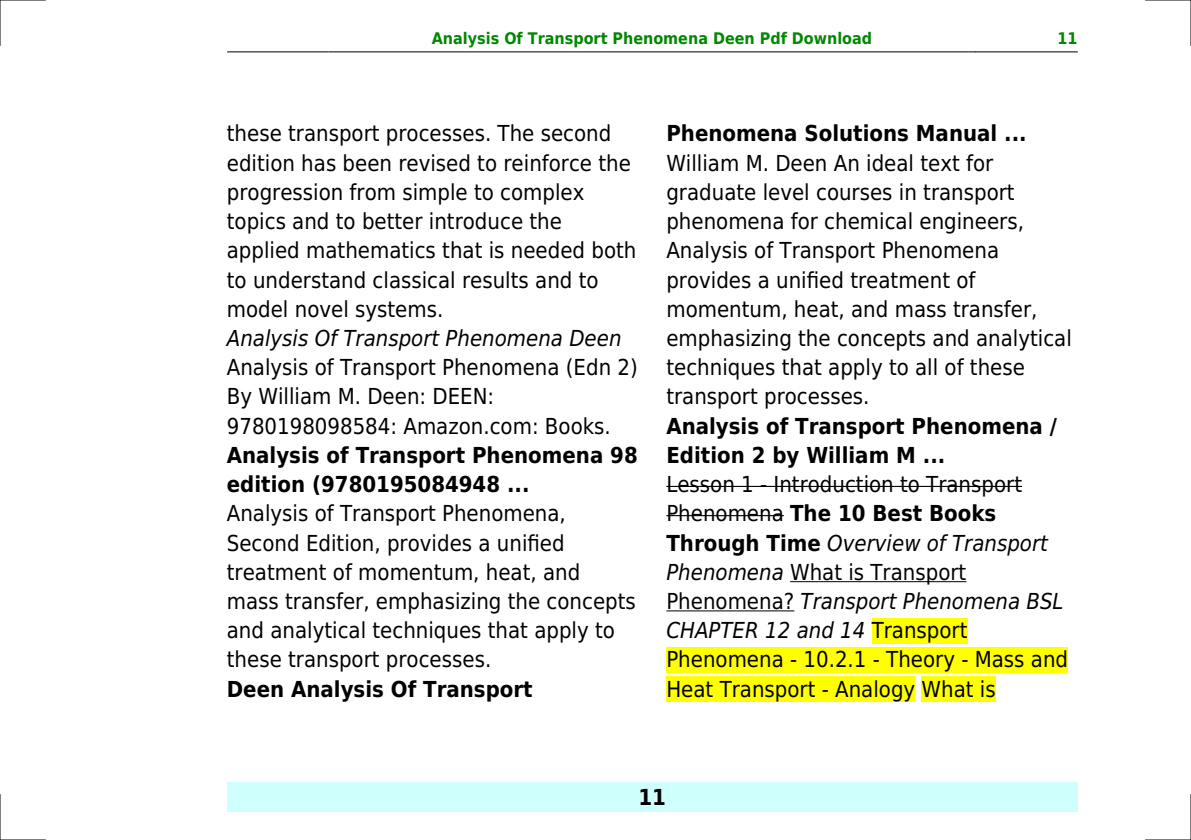
<style>
.page{position:relative;width:1191px;height:840px;background:#fff}
.page>*{position:absolute;margin:0;border:0;box-sizing:border-box;transform-origin:0 0}
.t1{font:22px/29.2px "DejaVu Sans Condensed";color:#000}
.t2{font:700 22px/29.2px "DejaVu Sans Condensed";color:#000}
.t3{font:italic 22px "DejaVu Sans Condensed";color:#000}
.t4{font:700 16px "DejaVu Sans Condensed";color:#080}
.s1{font-weight:700}
.s2{font-style:italic}
</style>
<div class="page">
<hr style="left:227px;top:51px;width:102px;height:1px;background:#000">
<hr style="left:329px;top:51px;width:645px;height:1px;background:#000">
<hr style="left:975px;top:51px;width:102px;height:1px;background:#000">
<div style="left:227px;top:782px;width:850px;height:29px;background:#cffffc"></div>
<hr style="left:666px;top:485px;width:356px;height:1px;background:#000">
<hr style="left:666px;top:515px;width:118px;height:1px;background:#000">
<hr style="left:790px;top:581px;width:176px;height:1px;background:#000">
<hr style="left:666px;top:610px;width:128px;height:1px;background:#000">
<div style="left:871px;top:617px;width:96px;height:26px;background:#ff0"></div>
<div style="left:666px;top:646px;width:402px;height:26px;background:#ff0"></div>
<div style="left:666px;top:676px;width:249px;height:25px;background:#ff0"></div>
<div style="left:921px;top:676px;width:74px;height:25px;background:#ff0"></div>
<hr style="left:0;top:0;width:45px;height:1px;background:#000">
<hr style="left:1145px;top:0;width:46px;height:1px;background:#000">
<hr style="left:0;top:839px;width:45px;height:1px;background:#000">
<hr style="left:1145px;top:839px;width:46px;height:1px;background:#000">
<hr style="left:0;top:0;width:1px;height:45px;background:#000">
<hr style="left:0;top:794px;width:1px;height:45px;background:#000">
<hr style="left:1190px;top:0;width:1px;height:45px;background:#000">
<hr style="left:1190px;top:794px;width:1px;height:45px;background:#000">
<p class="t4" style="left:432px;top:29px;width:442px">Analysis Of Transport Phenomena Deen Pdf Download</p>
<p class="t4" style="left:1057px;top:29px;width:22px">11</p>
<p class="t1" style="left:227px;top:119px;width:411px">these transport processes. The second edition has been revised to reinforce the progression from simple to complex topics and to better introduce the applied mathematics that is needed both to understand classical results and to model novel systems.</p>
<p class="t3" style="left:227px;top:325px;width:396px">Analysis Of Transport Phenomena Deen</p>
<p class="t1" style="left:227px;top:353px;width:412px">Analysis of Transport Phenomena (Edn 2)<br>By William M. Deen: DEEN:<br>9780198098584: Amazon.com: Books.</p>
<p class="t2" style="left:227px;top:440px;width:412px">Analysis of Transport Phenomena 98 edition (9780195084948 ...</p>
<p class="t1" style="left:227px;top:499px;width:410px">Analysis of Transport Phenomena, Second Edition, provides a unified treatment of momentum, heat, and mass transfer, emphasizing the concepts and analytical techniques that apply to these transport processes.</p>
<p class="t2" style="left:227px;top:674px;width:307px">Deen Analysis Of Transport</p>
<p class="t2" style="left:666px;top:119px;width:362px">Phenomena Solutions Manual ...</p>
<p class="t1" style="left:666px;top:148px;width:407px">William M. Deen An ideal text for graduate level courses in transport phenomena for chemical engineers, Analysis of Transport Phenomena provides a unified treatment of momentum, heat, and mass transfer, emphasizing the concepts and analytical techniques that apply to all of these transport processes.</p>
<p class="t2" style="left:666px;top:411px;width:392px">Analysis of Transport Phenomena /<br>Edition 2 by William M ...</p>
<p class="t1" style="left:666px;top:469px;width:403px">Lesson 1 - Introduction to Transport<br>Phenomena <span class="s1">The 10 Best Books<br>Through Time</span> <span class="s2">Overview of Transport<br>Phenomena</span> What is Transport<br>Phenomena? <span class="s2">Transport Phenomena BSL<br>CHAPTER 12 and 14</span> Transport<br>Phenomena - 10.2.1 - Theory - Mass and<br>Heat Transport - Analogy What is</p>
<p class="t2" style="left:638px;top:782px;width:29px">11</p>
</div>
